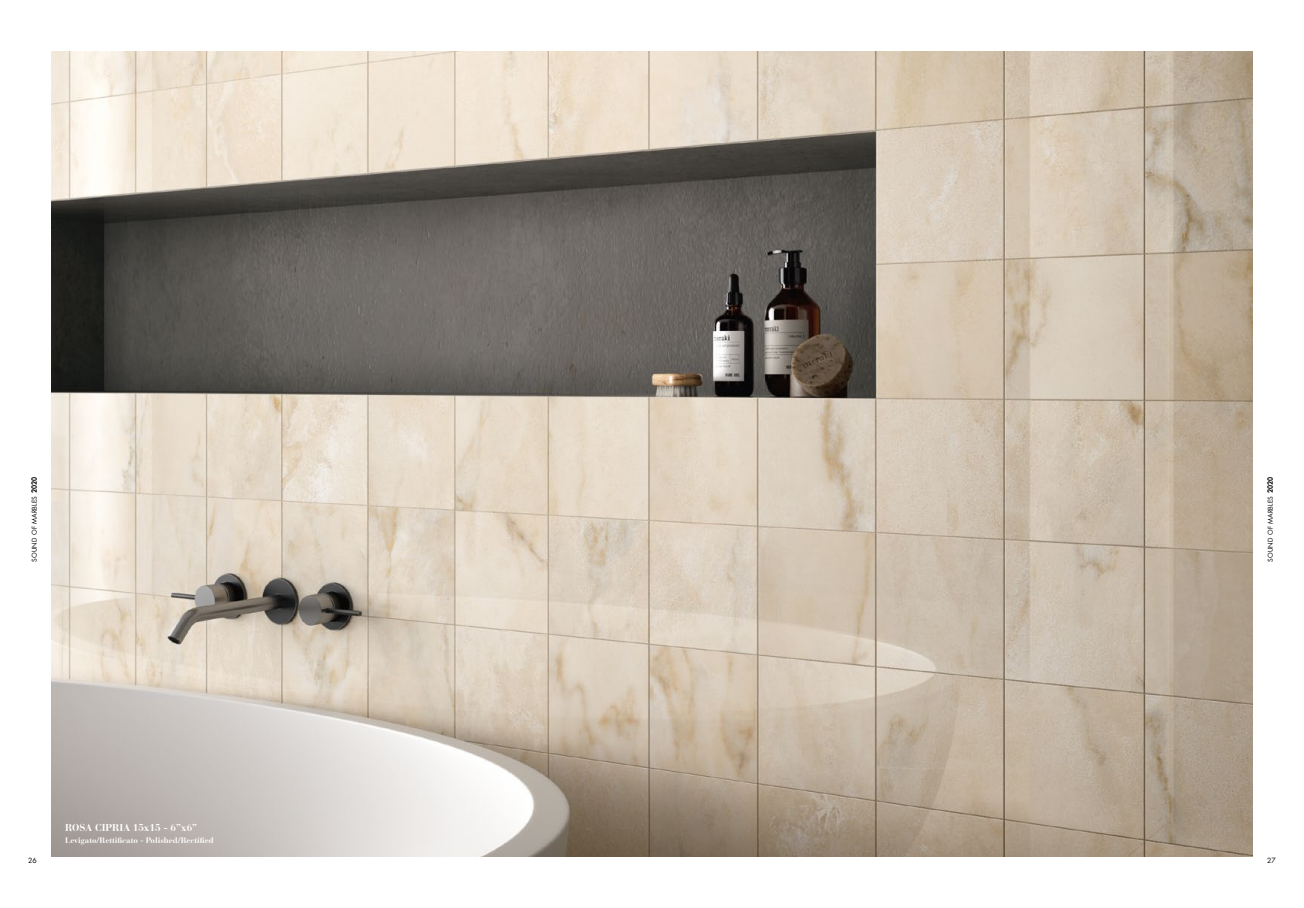
<style>
.page{position:relative;width:1304px;height:908px;background:#fff}
.page>*{position:absolute;margin:0;border:0;box-sizing:border-box;transform-origin:0 0}
.t1{font:700 10px "Bauer Bodoni Std";color:#fff}
.t2{font:700 8px "Bauer Bodoni Std";color:#fff}
.t3{font:7px "Futura Std";color:#000}
.t4{font:6.5px "Futura Std";letter-spacing:.025em;color:#000}
.s1{font-weight:800;font-size:7px}
</style>
<div class="page">
<img style="left:51px;top:51px;width:1202px;height:805px">
<p class="t4" style="left:31px;top:561px;width:86px;rotate:-90deg">SOUND OF MARBLES <span class="s1">2020</span></p>
<p class="t4" style="left:1267px;top:561px;width:86px;rotate:-90deg">SOUND OF MARBLES <span class="s1">2020</span></p>
<p class="t1" style="left:65px;top:823px;width:134px">ROSA CIPRIA 15x15 - 6”x6”</p>
<p class="t2" style="left:65px;top:836px;width:150px">Levigato/Rettificato - Polished/Rectified</p>
<p class="t3" style="left:28px;top:855px;width:10px">26</p>
<p class="t3" style="left:1267px;top:855px;width:10px">27</p>
</div>
